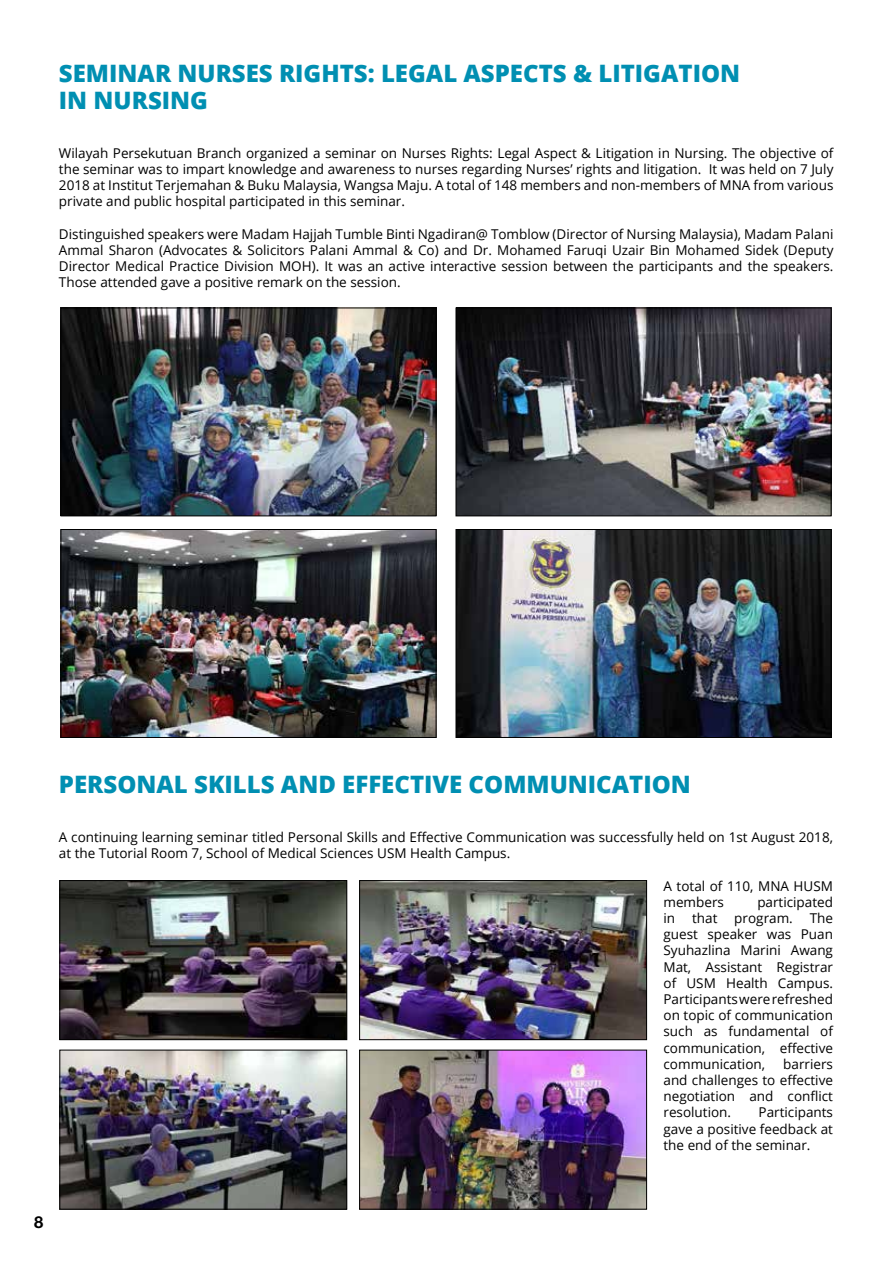
<style>
.page{position:relative;width:893px;height:1263px;background:#fff}
.page>*{position:absolute;margin:0;border:0;box-sizing:border-box;transform-origin:0 0}
.t1{font:800 24px "Open Sans";color:#008fb2}
.t2{font:700 16.5px "Helvetica Neue LT Std";color:#000}
.t3{font:13.5px/16.2px "Open Sans";color:#000;text-align:justify}
</style>
<div class="page">
<img style="left:62px;top:882px;width:283px;height:156px">
<div style="left:60px;top:880px;width:287px;height:160px;border:1px solid #000"></div>
<img style="left:62px;top:1052px;width:283px;height:155px">
<div style="left:60px;top:1050px;width:287px;height:159px;border:1px solid #000"></div>
<img style="left:361px;top:882px;width:284px;height:156px">
<div style="left:359px;top:880px;width:288px;height:160px;border:1px solid #000"></div>
<img style="left:361px;top:1052px;width:284px;height:155px">
<div style="left:359px;top:1050px;width:288px;height:159px;border:1px solid #000"></div>
<img style="left:63px;top:310px;width:371px;height:204px">
<div style="left:61px;top:308px;width:375px;height:208px;border:1px solid #000"></div>
<img style="left:63px;top:531px;width:371px;height:205px">
<div style="left:61px;top:529px;width:375px;height:209px;border:1px solid #000"></div>
<img style="left:458px;top:310px;width:371px;height:204px">
<div style="left:456px;top:308px;width:375px;height:208px;border:1px solid #000"></div>
<img style="left:458px;top:531px;width:371px;height:205px">
<div style="left:456px;top:529px;width:375px;height:209px;border:1px solid #000"></div>
<h1 class="t1" style="left:59px;top:55px;width:67px">SEMINAR</h1>
<h1 class="t1" style="left:177px;top:55px;width:53px">NURSES</h1>
<h1 class="t1" style="left:279px;top:55px;width:16px">RIGHTS</h1>
<h1 class="t1" style="left:368px;top:55px;width:44px">: LEGA</h1>
<h1 class="t1" style="left:443px;top:55px;width:82px">L ASPECTS</h1>
<h1 class="t1" style="left:573px;top:55px;width:55px">&amp; LITIGATION</h1>
<h1 class="t1" style="left:59px;top:82px;width:89px">IN NURSING</h1>
<p class="t3" style="left:59px;top:144px;width:776px">Wilayah Persekutuan Branch organized a seminar on Nurses Rights: Legal Aspect &amp; Litigation in Nursing. The objective of the seminar was to impart knowledge and awareness to nurses regarding Nurses’ rights and litigation. It was held on 7 July 2018 at Institut Terjemahan &amp; Buku Malaysia, Wangsa Maju. A total of 148 members and non-members of MNA from various private and public hospital participated in this seminar.</p>
<p class="t3" style="left:59px;top:225px;width:776px">Distinguished speakers were Madam Hajjah Tumble Binti Ngadiran@ Tomblow (Director of Nursing Malaysia), Madam Palani Ammal Sharon (Advocates &amp; Solicitors Palani Ammal &amp; Co) and Dr. Mohamed Faruqi Uzair Bin Mohamed Sidek (Deputy Director Medical Practice Division MOH). It was an active interactive session between the participants and the speakers.<br>Those attended gave a positive remark on the session.</p>
<h1 class="t1" style="left:59px;top:766px;width:33px">PERSONA</h1>
<h1 class="t1" style="left:174px;top:766px;width:126px">L SKILLS AND</h1>
<h1 class="t1" style="left:342px;top:766px;width:14px">EFFECTI</h1>
<h1 class="t1" style="left:433px;top:766px;width:152px">VE COMMUNICATION</h1>
<p class="t3" style="left:59px;top:829px;width:776px">A continuing learning seminar titled Personal Skills and Effective Communication was successfully held on 1st August 2018, at the Tutorial Room 7, School of Medical Sciences USM Health Campus.</p>
<p class="t3" style="left:663px;top:877px;width:171px">A total of 110, MNA HUSM members</p>
<p class="t3" style="left:757px;top:893px;width:77px">participated</p>
<p class="t3" style="left:663px;top:910px;width:171px;text-indent:146px">The guest speaker was Puan Syuhazlina Marini Awang Mat, Assistant Registrar of USM Health Campus.<br>Participants were refreshed on topic of communication such as fundamental of communication, effective communication,</p>
<p class="t3" style="left:663px;top:910px;width:13px">in</p>
<p class="t3" style="left:692px;top:910px;width:27px">that</p>
<p class="t3" style="left:734px;top:910px;width:60px">program.</p>
<p class="t3" style="left:663px;top:1055px;width:171px;text-indent:120px">barriers and challenges to effective negotiation and conflict resolution.</p>
<p class="t3" style="left:663px;top:1104px;width:171px;text-indent:95px">Participants gave a positive feedback at the end of the seminar.</p>
<p class="t2" style="left:34px;top:1212px;width:11px">8</p>
</div>
